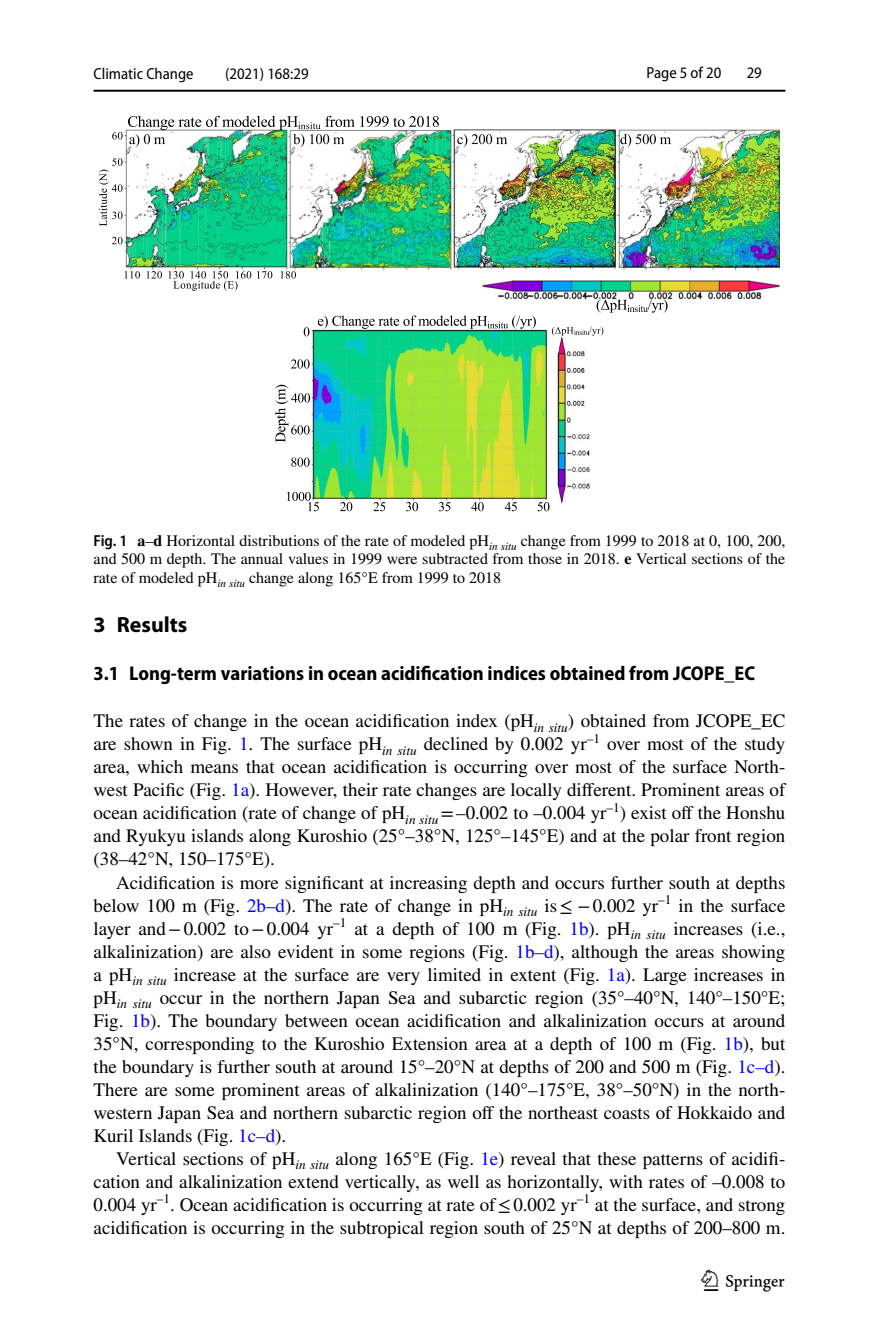
<style>
.page{position:relative;width:879px;height:1333px;background:#fff}
.page>*{position:absolute;margin:0;border:0;box-sizing:border-box;transform-origin:0 0}
.t1{font:30px "Springnew Regular 5";color:#000}
.t2{font:700 22px "Myriad Pro";color:#000}
.t3{font:700 semi-condensed 20px "Myriad Pro";color:#000}
.t4{font:19px/23px "STIX";color:#000;text-align:justify}
.t5{font:16px/18.4px "STIX";color:#000;text-align:justify}
.t6{font:semi-condensed 16px "Myriad Pro";color:#000}
.s1{font-family:"Myriad Pro";font-weight:600;font-stretch:semi-condensed}
.s2{font-weight:700}
.s3{color:#00f}
</style>
<div class="page">
<hr style="left:94px;top:90px;width:691px;height:2px;background:#000">
<img style="left:125px;top:130px;width:655px;height:372px">
<svg style="left:457px;top:134px;width:50px;height:13px"></svg>
<svg style="left:620px;top:134px;width:51px;height:13px"></svg>
<img style="left:112px;top:116px;width:327px;height:31px">
<svg style="left:112px;top:237px;width:11px;height:7px"></svg>
<svg style="left:99px;top:158px;width:24px;height:68px"></svg>
<svg style="left:125px;top:271px;width:15px;height:8px"></svg>
<svg style="left:147px;top:271px;width:15px;height:8px"></svg>
<svg style="left:257px;top:271px;width:15px;height:8px"></svg>
<svg style="left:281px;top:271px;width:15px;height:8px"></svg>
<svg style="left:168px;top:271px;width:83px;height:20px"></svg>
<svg style="left:596px;top:299px;width:71px;height:14px"></svg>
<svg style="left:318px;top:315px;width:218px;height:14px"></svg>
<svg style="left:340px;top:502px;width:12px;height:9px"></svg>
<svg style="left:373px;top:502px;width:12px;height:9px"></svg>
<svg style="left:439px;top:502px;width:11px;height:9px"></svg>
<svg style="left:471px;top:502px;width:13px;height:9px"></svg>
<svg style="left:505px;top:502px;width:12px;height:9px"></svg>
<svg style="left:537px;top:502px;width:12px;height:9px"></svg>
<svg style="left:406px;top:502px;width:12px;height:9px"></svg>
<svg style="left:304px;top:327px;width:5px;height:9px"></svg>
<svg style="left:291px;top:359px;width:18px;height:9px"></svg>
<svg style="left:291px;top:457px;width:18px;height:10px"></svg>
<svg style="left:287px;top:492px;width:32px;height:19px"></svg>
<svg style="left:275px;top:385px;width:35px;height:57px"></svg>
<svg style="left:552px;top:327px;width:51px;height:9px"></svg>
<p class="t6" style="left:94px;top:65px;width:102px">Climatic Change</p>
<p class="t6" style="left:225px;top:65px;width:85px">(2021) 168:29</p>
<p class="t6" style="left:646px;top:64px;width:76px">Page 5 of 20</p>
<p class="t6" style="left:747px;top:64px;width:17px">29</p>
<p class="t5" style="left:94px;top:532px;width:693px"><span class="s1">Fig. 1</span> <span class="s2">a</span>–<span class="s2">d</span> Horizontal distributions of the rate of modeled pH<sub>in</sub> <sub>situ</sub> change from 1999 to 2018 at 0, 100, 200, and 500 m depth. The annual values in 1999 were subtracted from those in 2018. <span class="s2">e</span> Vertical sections of the rate of modeled pH<sub>in</sub> <sub>situ</sub> change along 165°E from 1999 to 2018</p>
<p class="t2" style="left:94px;top:610px;width:95px">3 Results</p>
<p class="t3" style="left:94px;top:662px;width:663px">3.1 Long‑term variations in ocean acidification indices obtained from JCOPE_EC</p>
<p class="t4" style="left:94px;top:710px;width:693px">The rates of change in the ocean acidification index (pH<sub>in</sub> <sub>situ</sub>) obtained from JCOPE_EC are shown in Fig. <span class="s3">1</span>. The surface pH<sub>in</sub> <sub>situ</sub> declined by 0.002 yr<sup>–1</sup> over most of the study area, which means that ocean acidification is occurring over most of the surface North&shy;west Pacific (Fig. <span class="s3">1a</span>). However, their rate changes are locally different. Prominent areas of ocean acidification (rate of change of pH<sub>in</sub> <sub>situ</sub> =–0.002 to –0.004 yr<sup>–1</sup>) exist off the Honshu and Ryukyu islands along Kuroshio (25°–38°N, 125°–145°E) and at the polar front region (38–42°N, 150–175°E).</p>
<p class="t4" style="left:94px;top:871px;width:693px;text-indent:23px">Acidification is more significant at increasing depth and occurs further south at depths below 100 m (Fig. <span class="s3">2b–d</span>). The rate of change in pH<sub>in</sub> <sub>situ</sub> is≤ −0.002 yr<sup>–1</sup> in the surface layer and−0.002 to−0.004 yr<sup>–1</sup> at a depth of 100 m (Fig. <span class="s3">1b</span>). pH<sub>in</sub> <sub>situ</sub> increases (i.e., alkalinization) are also evident in some regions (Fig. <span class="s3">1b–d</span>), although the areas showing a pH<sub>in</sub> <sub>situ</sub> increase at the surface are very limited in extent (Fig. <span class="s3">1a</span>). Large increases in pH<sub>in</sub> <sub>situ</sub> occur in the northern Japan Sea and subarctic region (35°–40°N, 140°–150°E; Fig. <span class="s3">1b</span>). The boundary between ocean acidification and alkalinization occurs at around 35°N, corresponding to the Kuroshio Extension area at a depth of 100 m (Fig. <span class="s3">1b</span>), but the boundary is further south at around 15°–20°N at depths of 200 and 500 m (Fig. <span class="s3">1c–d</span>).<br>There are some prominent areas of alkalinization (140°–175°E, 38°–50°N) in the north&shy;western Japan Sea and northern subarctic region off the northeast coasts of Hokkaido and Kuril Islands (Fig. <span class="s3">1c–d</span>).</p>
<p class="t4" style="left:94px;top:1147px;width:693px;text-indent:23px">Vertical sections of pH<sub>in</sub> <sub>situ</sub> along 165°E (Fig. <span class="s3">1e</span>) reveal that these patterns of acidifi&shy;cation and alkalinization extend vertically, as well as horizontally, with rates of –0.008 to 0.004 yr<sup>–1</sup>. Ocean acidification is occurring at rate of≤0.002 yr<sup>–1</sup> at the surface, and strong acidification is occurring in the subtropical region south of 25°N at depths of 200–800 m.</p>
<h1 class="t1" style="left:704px;top:1269px;width:83px">1 3</h1>
</div>
